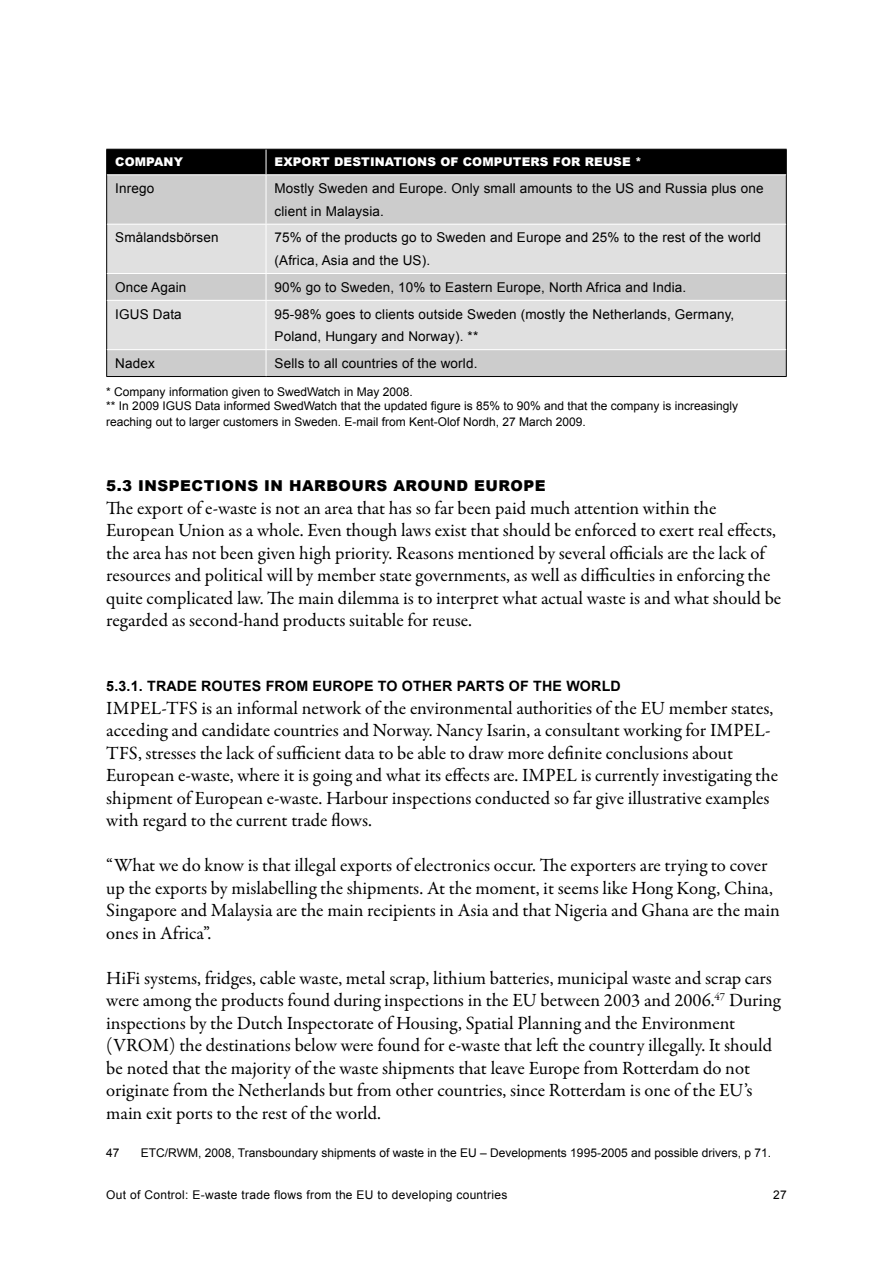
<style>
.page{position:relative;width:893px;height:1263px;background:#fff}
.page>*{position:absolute;margin:0;border:0;box-sizing:border-box;transform-origin:0 0}
.t1{font:18.75px/22.5px "Garamond Premr Pro";letter-spacing:-.005em;color:#000}
.t2{font:900 15px "Arial";letter-spacing:.035em;color:#000}
.t3{font:700 14.25px "Arial";letter-spacing:.01em;color:#000}
.t4{font:13.5px/22.5px "Arial";letter-spacing:.01em;color:#000}
.t5{font:12px/14.4px "Arial";color:#000}
.t6{font:12px "Arial";letter-spacing:.025em;color:#000}
.t7{font:900 12px "Arial";letter-spacing:.01em;color:#fff}
</style>
<div class="page">
<div style="left:107px;top:175px;width:679px;height:201px;background:#ccc"></div>
<svg style="left:107px;top:225px;width:679px;height:124px;background:#dbdbdb"></svg>
<hr style="left:106px;top:175px;width:1px;height:49px;background:#000">
<hr style="left:786px;top:175px;width:1px;height:49px;background:#000">
<hr style="left:106px;top:224px;width:1px;height:49px;background:#000">
<hr style="left:786px;top:224px;width:1px;height:49px;background:#000">
<svg style="left:106px;top:273px;width:1px;height:27px"></svg>
<svg style="left:786px;top:273px;width:1px;height:27px"></svg>
<hr style="left:106px;top:300px;width:1px;height:50px;background:#000">
<hr style="left:786px;top:300px;width:1px;height:50px;background:#000">
<svg style="left:106px;top:350px;width:1px;height:26px"></svg>
<svg style="left:786px;top:350px;width:1px;height:26px"></svg>
<hr style="left:106px;top:376px;width:160px;height:1px;background:#000">
<hr style="left:266px;top:376px;width:521px;height:1px;background:#000">
<div style="left:106px;top:149px;width:681px;height:26px;background:#000"></div>
<hr style="left:107px;top:174px;width:159px;height:1px;background:#fff">
<hr style="left:266px;top:174px;width:520px;height:1px;background:#fff">
<hr style="left:266px;top:175px;width:1px;height:49px;background:#fff">
<hr style="left:107px;top:224px;width:159px;height:1px;background:#fff">
<hr style="left:266px;top:224px;width:520px;height:1px;background:#fff">
<hr style="left:266px;top:225px;width:1px;height:48px;background:#fff">
<hr style="left:107px;top:273px;width:159px;height:1px;background:#fff">
<hr style="left:266px;top:273px;width:520px;height:1px;background:#fff">
<svg style="left:266px;top:274px;width:1px;height:26px"></svg>
<hr style="left:107px;top:300px;width:159px;height:1px;background:#fff">
<hr style="left:266px;top:300px;width:520px;height:1px;background:#fff">
<hr style="left:266px;top:301px;width:1px;height:48px;background:#fff">
<hr style="left:107px;top:349px;width:159px;height:1px;background:#fff">
<hr style="left:266px;top:349px;width:520px;height:1px;background:#fff">
<svg style="left:266px;top:350px;width:1px;height:26px"></svg>
<p class="t7" style="left:115px;top:153px;width:69px">COMPANY</p>
<p class="t7" style="left:275px;top:153px;width:369px">EXPORT DESTINATIONS OF COMPUTERS FOR REUSE *</p>
<p class="t4" style="left:115px;top:177px;width:41px">Inrego</p>
<p class="t4" style="left:275px;top:177px;width:491px">Mostly Sweden and Europe. Only small amounts to the US and Russia plus one client in Malaysia.</p>
<p class="t4" style="left:115px;top:227px;width:105px">Smålandsbörsen</p>
<p class="t4" style="left:275px;top:227px;width:488px">75% of the products go to Sweden and Europe and 25% to the rest of the world (Africa, Asia and the US).</p>
<p class="t4" style="left:115px;top:276px;width:73px">Once Again</p>
<p class="t4" style="left:275px;top:276px;width:413px">90% go to Sweden, 10% to Eastern Europe, North Africa and India.</p>
<p class="t4" style="left:115px;top:303px;width:68px">IGUS Data</p>
<p class="t4" style="left:275px;top:303px;width:461px">95-98% goes to clients outside Sweden (mostly the Netherlands, Germany,<br>Poland, Hungary and Norway). **</p>
<p class="t4" style="left:115px;top:352px;width:41px">Nadex</p>
<p class="t4" style="left:275px;top:352px;width:204px">Sells to all countries of the world.</p>
<p class="t5" style="left:106px;top:384px;width:633px">* Company information given to SwedWatch in May 2008.<br>** In 2009 IGUS Data informed SwedWatch that the updated figure is 85% to 90% and that the company is increasingly</p>
<p class="t5" style="left:106px;top:415px;width:481px">reaching out to larger customers in Sweden. E-mail from Kent-Olof Nordh, 27 March 2009.</p>
<p class="t2" style="left:106px;top:475px;width:441px">5.3 I NSPECTIONS IN HARBOURS AROUND EUROPE</p>
<p class="t1" style="left:106px;top:497px;width:676px">The export of e-waste is not an area that has so far been paid much attention within the European Union as a whole. Even though laws exist that should be enforced to exert real effects, the area has not been given high priority. Reasons mentioned by several officials are the lack of resources and political will by member state governments, as well as difficulties in enforcing the quite complicated law. The main dilemma is to interpret what actual waste is and what should be regarded as second-hand products suitable for reuse.</p>
<p class="t3" style="left:106px;top:677px;width:514px">5.3.1. TRADE ROUTES FROM EUROPE TO OTHER PARTS OF THE WORLD</p>
<p class="t1" style="left:106px;top:697px;width:673px">IMPEL-TFS is an informal network of the environmental authorities of the EU member states, acceding and candidate countries and Norway. Nancy Isarin, a consultant working for IMPEL-TFS, stresses the lack of sufficient data to be able to draw more definite conclusions about European e-waste, where it is going and what its effects are. IMPEL is currently investigating the shipment of European e-waste. Harbour inspections conducted so far give illustrative examples with regard to the current trade flows.</p>
<p class="t1" style="left:106px;top:854px;width:675px">“What we do know is that illegal exports of electronics occur. The exporters are trying to cover up the exports by mislabelling the shipments. At the moment, it seems like Hong Kong, China, Singapore and Malaysia are the main recipients in Asia and that Nigeria and Ghana are the main ones in Africa”.</p>
<p class="t1" style="left:106px;top:967px;width:676px">HiFi systems, fridges, cable waste, metal scrap, lithium batteries, municipal waste and scrap cars were among the products found during inspections in the EU between 2003 and 2006.<sup>47</sup> During inspections by the Dutch Inspectorate of Housing, Spatial Planning and the Environment (VROM) the destinations below were found for e-waste that left the country illegally. It should be noted that the majority of the waste shipments that leave Europe from Rotterdam do not originate from the Netherlands but from other countries, since Rotterdam is one of the EU’s main exit ports to the rest of the world.</p>
<p class="t5" style="left:106px;top:1145px;width:15px">47</p>
<p class="t5" style="left:141px;top:1145px;width:632px">ETC/RWM, 2008, Transboundary shipments of waste in the EU – Developments 1995-2005 and possible drivers, p 71.</p>
<p class="t6" style="left:106px;top:1187px;width:403px">Out of Control: E-waste trade flows from the EU to developing countries</p>
<p class="t5" style="left:773px;top:1188px;width:15px">27</p>
</div>
